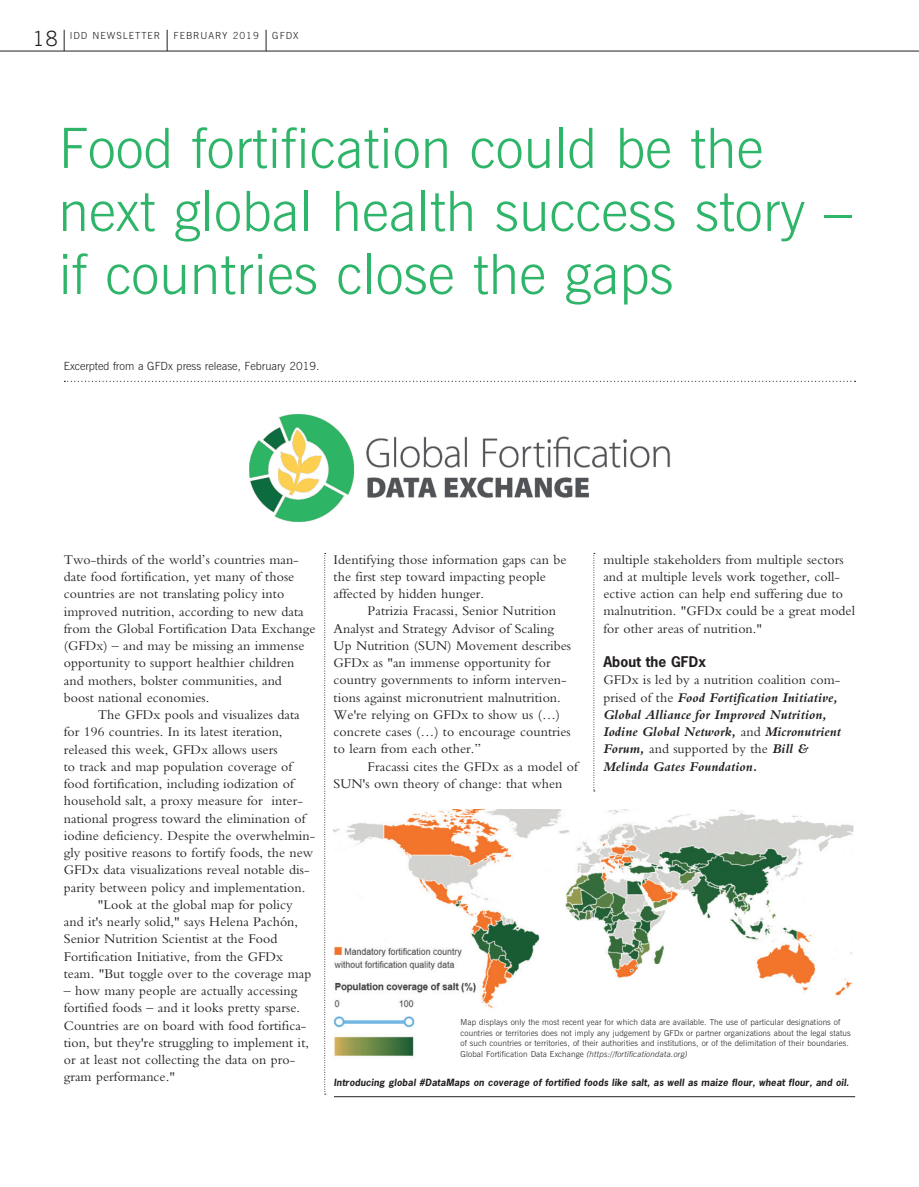
<style>
.page{position:relative;width:919px;height:1187px;background:#fff}
.page>*{position:absolute;margin:0;border:0;box-sizing:border-box;transform-origin:0 0}
.t1{font:300 55.5px/63px "News Gothic BT";letter-spacing:.005em;color:#2fb569}
.t2{font:300 21px "News Gothic BT";color:#231f20}
.t3{font:13.8px/17.2px "Bembo";letter-spacing:.005em;color:#231f20}
.t4{font:italic 700 13.8px/17.2px "Bembo";letter-spacing:.005em;color:#231f20}
.t5{font:700 13.8px "News Gothic";letter-spacing:.005em;color:#231f20}
.t6{font:300 11.25px "News Gothic BT";color:#231f20}
.t7{font:300 9.75px "News Gothic BT";letter-spacing:.1em;color:#231f20}
.t8{font:italic 700 9.3px "News Gothic";letter-spacing:.015em;color:#231f20}
.t9{font:300 8.25px/10.5px "News Gothic BT";letter-spacing:.015em;color:#231f20}
.s1{font-weight:400;font-style:normal}
.s2{font-style:italic}
</style>
<div class="page">
<svg style="left:167px;top:30px;width:1px;height:21px"></svg>
<svg style="left:266px;top:30px;width:1px;height:21px"></svg>
<hr style="left:0;top:51px;width:918px;height:1px;background:#231f20">
<svg style="left:64px;top:30px;width:1px;height:21px"></svg>
<svg style="left:324px;top:553px;width:2px;height:541px"></svg>
<svg style="left:593px;top:553px;width:2px;height:238px"></svg>
<svg style="left:64px;top:381px;width:791px;height:1px"></svg>
<img style="left:249px;top:414px;width:421px;height:108px">
<img style="left:334px;top:809px;width:520px;height:248px">
<hr style="left:334px;top:1096px;width:521px;height:1px;background:#231f20">
<h2 class="t2" style="left:32px;top:26px;width:27px">18</h2>
<p class="t7" style="left:70px;top:29px;width:92px">IDD NEWSLETTER</p>
<p class="t7" style="left:174px;top:29px;width:87px">FEBRUARY 2019</p>
<p class="t7" style="left:272px;top:29px;width:28px">GFDX</p>
<h1 class="t1" style="left:58px;top:116px;width:795px">Food fortification could be the next global health success story – if countries close the gaps</h1>
<p class="t6" style="left:64px;top:359px;width:257px">Excerpted from a GFDx press release, February 2019.</p>
<p class="t3" style="left:64px;top:550px;width:253px">Two-thirds of the world’s countries man&shy;date food fortification, yet many of those countries are not translating policy into improved nutrition, according to new data from the Global Fortification Data Exchange (GFDx) – and may be missing an immense opportunity to support healthier children and mothers, bolster communities, and<br>boost national economies.</p>
<p class="t3" style="left:98px;top:705px;width:203px">The GFDx pools and visualizes data</p>
<p class="t3" style="left:64px;top:723px;width:220px">for 196 countries. In its latest iteration,</p>
<p class="t3" style="left:64px;top:740px;width:215px">released this week, GFDx allows users</p>
<p class="t3" style="left:64px;top:757px;width:230px">to track and map population coverage of</p>
<p class="t3" style="left:64px;top:774px;width:232px">food fortification, including iodization of</p>
<p class="t3" style="left:64px;top:792px;width:240px">household salt, a proxy measure for inter-</p>
<p class="t3" style="left:64px;top:809px;width:243px">national progress toward the elimination of</p>
<p class="t3" style="left:64px;top:826px;width:253px">iodine deficiency. Despite the overwhelmin-</p>
<p class="t3" style="left:64px;top:843px;width:251px">gly positive reasons to fortify foods, the new</p>
<p class="t3" style="left:64px;top:861px;width:247px">GFDx data visualizations reveal notable dis-</p>
<p class="t3" style="left:64px;top:878px;width:243px">parity between policy and implementation.</p>
<p class="t3" style="left:98px;top:895px;width:196px">"Look at the global map for policy</p>
<p class="t3" style="left:64px;top:912px;width:236px">and it's nearly solid," says Helena Pachón,</p>
<p class="t3" style="left:64px;top:930px;width:215px">Senior Nutrition Scientist at the Food</p>
<p class="t3" style="left:64px;top:947px;width:220px">Fortification Initiative, from the GFDx</p>
<p class="t3" style="left:64px;top:964px;width:249px">team. "But toggle over to the coverage map</p>
<p class="t3" style="left:64px;top:981px;width:247px">– how many people are actually accessing fortified foods – and it looks pretty sparse.<br>Countries are on board with food fortifica&shy;tion, but they're struggling to implement it, or at least not collecting the data on pro&shy;gram performance."</p>
<p class="t3" style="left:333px;top:550px;width:234px">Identifying those information gaps can be the first step toward impacting people affected by hidden hunger.</p>
<p class="t3" style="left:333px;top:602px;width:239px;text-indent:34px">Patrizia Fracassi, Senior Nutrition Analyst and Strategy Advisor of Scaling Up Nutrition (SUN) Movement describes GFDx as "an immense opportunity for country governments to inform interven&shy;tions against micronutrient malnutrition.<br>We're relying on GFDx to show us (…) concrete cases (…) to encourage countries to learn from each other.”</p>
<p class="t3" style="left:333px;top:757px;width:246px;text-indent:34px">Fracassi cites the GFDx as a model of<br>SUN's own theory of change: that when</p>
<p class="t3" style="left:603px;top:550px;width:253px">multiple stakeholders from multiple sectors and at multiple levels work together, coll&shy;ective action can help end suffering due to malnutrition. "GFDx could be a great model for other areas of nutrition."</p>
<p class="t5" style="left:603px;top:652px;width:104px">About the GFDx</p>
<p class="t4" style="left:603px;top:671px;width:239px"><span class="s1">GFDx is led by a nutrition coalition com&shy;prised of the</span> Food Fortification Initiative, Global Alliance for Improved Nutrition, Iodine Global Network, <span class="s1">and</span> Micronutrient Forum, <span class="s1">and supported by the</span> Bill &amp; Melinda Gates Foundation.</p>
<p class="t9" style="left:460px;top:1016px;width:391px">Map displays only the most recent year for which data are available. The use of particular designations of countries or territories does not imply any judgement by GFDx or partner organizations about the legal status of such countries or territories, of their authorities and institutions, or of the delimitation of their boundaries.<br>Global Fortification Data Exchange <span class="s2">(https://fortificationdata.org)</span></p>
<p class="t8" style="left:334px;top:1076px;width:516px">Introducing global #DataMaps on coverage of fortified foods like salt, as well as maize flour, wheat flour, and oil.</p>
</div>
